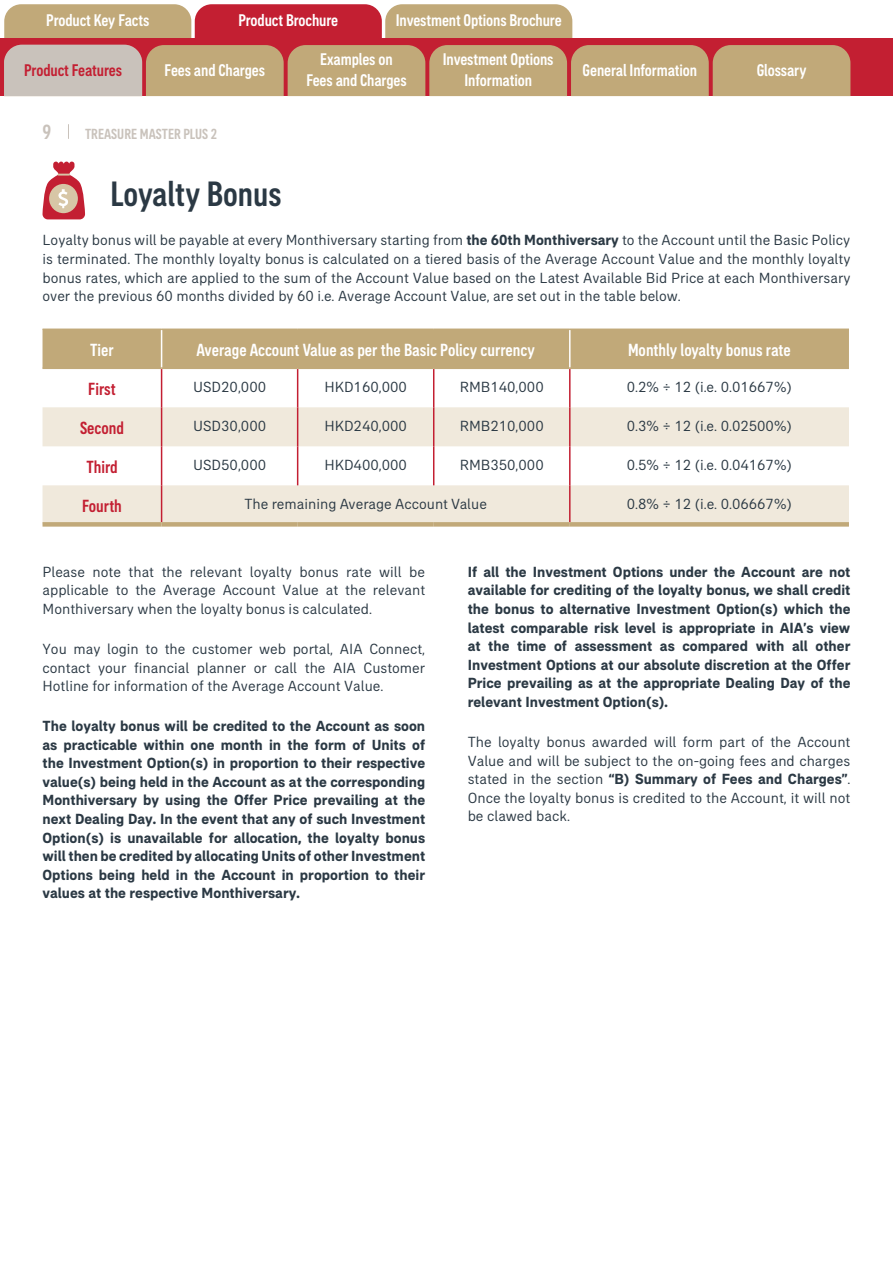
<style>
.page{position:relative;width:893px;height:1263px;background:#fff}
.page>*{position:absolute;margin:0;border:0;box-sizing:border-box;transform-origin:0 0}
.t1{font:500 condensed 36px "AIA Everest";color:#2b3944}
.t2{font:500 condensed 21px "AIA Everest";color:#c9c2bb}
.t3{font:500 condensed 18px "AIA Everest";color:#fff}
.t4{font:500 condensed 18px "AIA Everest";color:#c31f32}
.t5{font:500 condensed 17.25px/20.7px "AIA Everest";letter-spacing:-.005em;color:#fff;text-align:center}
.t6{font:500 condensed 17.25px "AIA Everest";letter-spacing:-.005em;color:#c31f32}
.t7{font:15px/18.6px "AIA Everest";color:#2b3944;text-align:justify}
.t8{font:700 15px/18.6px "AIA Everest";color:#2b3944;text-align:justify}
.t9{font:500 condensed 15px "AIA Everest";color:#c9c2bb}
.s1{font-weight:700}
</style>
<div class="page">
<svg style="left:43px;top:162px;width:42px;height:57px"></svg>
<div style="left:43px;top:330px;width:806px;height:38px;background:#c1a979"></div>
<svg style="left:43px;top:407px;width:806px;height:115px;fill:#f0e9dc"></svg>
<hr style="left:161px;top:369px;width:1px;height:38px;background:#c31f32">
<hr style="left:297px;top:369px;width:1px;height:38px;background:#c31f32">
<hr style="left:433px;top:369px;width:1px;height:38px;background:#c31f32">
<hr style="left:569px;top:369px;width:2px;height:38px;background:#c31f32">
<hr style="left:161px;top:407px;width:1px;height:39px;background:#c31f32">
<hr style="left:297px;top:407px;width:1px;height:39px;background:#c31f32">
<hr style="left:433px;top:407px;width:1px;height:39px;background:#c31f32">
<hr style="left:569px;top:407px;width:2px;height:39px;background:#c31f32">
<hr style="left:161px;top:446px;width:1px;height:39px;background:#c31f32">
<hr style="left:297px;top:446px;width:1px;height:39px;background:#c31f32">
<hr style="left:433px;top:446px;width:1px;height:39px;background:#c31f32">
<hr style="left:569px;top:446px;width:2px;height:39px;background:#c31f32">
<hr style="left:161px;top:485px;width:1px;height:37px;background:#c31f32">
<hr style="left:569px;top:485px;width:2px;height:37px;background:#c31f32">
<hr style="left:161px;top:330px;width:1px;height:38px;background:#fff">
<hr style="left:569px;top:330px;width:2px;height:38px;background:#fff">
<hr style="left:43px;top:329px;width:119px;height:1px;background:#c1a979">
<hr style="left:162px;top:329px;width:136px;height:1px;background:#c1a979">
<hr style="left:298px;top:329px;width:136px;height:1px;background:#c1a979">
<hr style="left:434px;top:329px;width:136px;height:1px;background:#c1a979">
<hr style="left:570px;top:329px;width:279px;height:1px;background:#c1a979">
<hr style="left:43px;top:368px;width:119px;height:1px;background:#c1a979">
<hr style="left:162px;top:368px;width:136px;height:1px;background:#c1a979">
<hr style="left:298px;top:368px;width:136px;height:1px;background:#c1a979">
<hr style="left:434px;top:368px;width:136px;height:1px;background:#c1a979">
<hr style="left:570px;top:368px;width:279px;height:1px;background:#c1a979">
<div style="left:43px;top:522px;width:119px;height:5px;background:#c1a979"></div>
<div style="left:162px;top:522px;width:136px;height:5px;background:#c1a979"></div>
<div style="left:298px;top:522px;width:136px;height:5px;background:#c1a979"></div>
<div style="left:434px;top:522px;width:136px;height:5px;background:#c1a979"></div>
<div style="left:570px;top:522px;width:279px;height:5px;background:#c1a979"></div>
<svg style="left:4px;top:4px;width:568px;height:34px;background:#c48067"></svg>
<div style="left:0;top:38px;width:893px;height:58px;background:#c31f32"></div>
<svg style="left:4px;top:45px;width:846px;height:51px;background:#c2a780"></svg>
<svg style="left:68px;top:124px;width:1px;height:15px"></svg>
<p class="t5" style="left:46px;top:10px;width:105px">Product Key Facts</p>
<p class="t5" style="left:238px;top:10px;width:101px">Product Brochure</p>
<p class="t5" style="left:396px;top:10px;width:167px">Investment Options Brochure</p>
<p class="t5" style="left:165px;top:59px;width:102px">Fees and Charges</p>
<p class="t5" style="left:443px;top:49px;width:112px">Investment Options<br>Information</p>
<p class="t5" style="left:583px;top:59px;width:116px">General Information</p>
<p class="t5" style="left:757px;top:59px;width:51px">Glossary</p>
<p class="t5" style="left:306px;top:49px;width:102px">Examples on<br>Fees and Charges</p>
<p class="t6" style="left:24px;top:60px;width:99px">Product Features</p>
<h2 class="t2" style="left:43px;top:120px;width:10px">9</h2>
<p class="t9" style="left:85px;top:125px;width:134px">TREASURE MASTER PLUS 2</p>
<h1 class="t1" style="left:111px;top:173px;width:172px">Loyalty Bonus</h1>
<p class="t7" style="left:43px;top:231px;width:809px">Loyalty bonus will be payable at every Monthiversary starting from <span class="s1">the 60th Monthiversary</span> to the Account until the Basic Policy is terminated. The monthly loyalty bonus is calculated on a tiered basis of the Average Account Value and the monthly loyalty bonus rates, which are applied to the sum of the Account Value based on the Latest Available Bid Price at each Monthiversary over the previous 60 months divided by 60 i.e. Average Account Value, are set out in the table below.</p>
<p class="t3" style="left:90px;top:339px;width:25px">Tier</p>
<p class="t3" style="left:196px;top:339px;width:340px">Average Account Value as per the Basic Policy currency</p>
<p class="t3" style="left:628px;top:339px;width:164px">Monthly loyalty bonus rate</p>
<p class="t4" style="left:88px;top:378px;width:29px">First</p>
<p class="t7" style="left:193px;top:378px;width:75px">USD20,000</p>
<p class="t7" style="left:324px;top:378px;width:84px">HKD160,000</p>
<p class="t7" style="left:460px;top:378px;width:85px">RMB140,000</p>
<p class="t7" style="left:627px;top:378px;width:167px">0.2% ÷ 12 (i.e. 0.01667%)</p>
<p class="t4" style="left:80px;top:417px;width:45px">Second</p>
<p class="t7" style="left:193px;top:417px;width:75px">USD30,000</p>
<p class="t7" style="left:324px;top:417px;width:84px">HKD240,000</p>
<p class="t7" style="left:460px;top:417px;width:85px">RMB210,000</p>
<p class="t7" style="left:627px;top:417px;width:167px">0.3% ÷ 12 (i.e. 0.02500%)</p>
<p class="t4" style="left:86px;top:456px;width:33px">Third</p>
<p class="t7" style="left:193px;top:456px;width:75px">USD50,000</p>
<p class="t7" style="left:324px;top:456px;width:84px">HKD400,000</p>
<p class="t7" style="left:460px;top:456px;width:85px">RMB350,000</p>
<p class="t7" style="left:627px;top:456px;width:167px">0.5% ÷ 12 (i.e. 0.04167%)</p>
<p class="t4" style="left:82px;top:495px;width:41px">Fourth</p>
<p class="t7" style="left:244px;top:495px;width:244px">The remaining Average Account Value</p>
<p class="t7" style="left:627px;top:495px;width:167px">0.8% ÷ 12 (i.e. 0.06667%)</p>
<p class="t7" style="left:43px;top:562px;width:384px">Please note that the relevant loyalty bonus rate will be applicable to the Average Account Value at the relevant Monthiversary when the loyalty bonus is calculated.</p>
<p class="t7" style="left:43px;top:639px;width:384px">You may login to the customer web portal, AIA Connect, contact your financial planner or call the AIA Customer Hotline for information of the Average Account Value.</p>
<p class="t8" style="left:43px;top:716px;width:384px">The loyalty bonus will be credited to the Account as soon as practicable within one month in the form of Units of the Investment Option(s) in proportion to their respective value(s) being held in the Account as at the corresponding Monthiversary by using the Offer Price prevailing at the next Dealing Day. In the event that any of such Investment Option(s) is unavailable for allocation, the loyalty bonus will then be credited by allocating Units of other Investment Options being held in the Account in proportion to their values at the respective Monthiversary.</p>
<p class="t8" style="left:468px;top:562px;width:384px">If all the Investment Options under the Account are not available for crediting of the loyalty bonus, we shall credit the bonus to alternative Investment Option(s) which the latest comparable risk level is appropriate in AIA’s view at the time of assessment as compared with all other Investment Options at our absolute discretion at the Offer Price prevailing as at the appropriate Dealing Day of the relevant Investment Option(s).</p>
<p class="t7" style="left:468px;top:732px;width:384px">The loyalty bonus awarded will form part of the Account Value and will be subject to the on-going fees and charges stated in the section <span class="s1">“B) Summary of Fees and Charges”</span>.<br>Once the loyalty bonus is credited to the Account, it will not be clawed back.</p>
</div>
